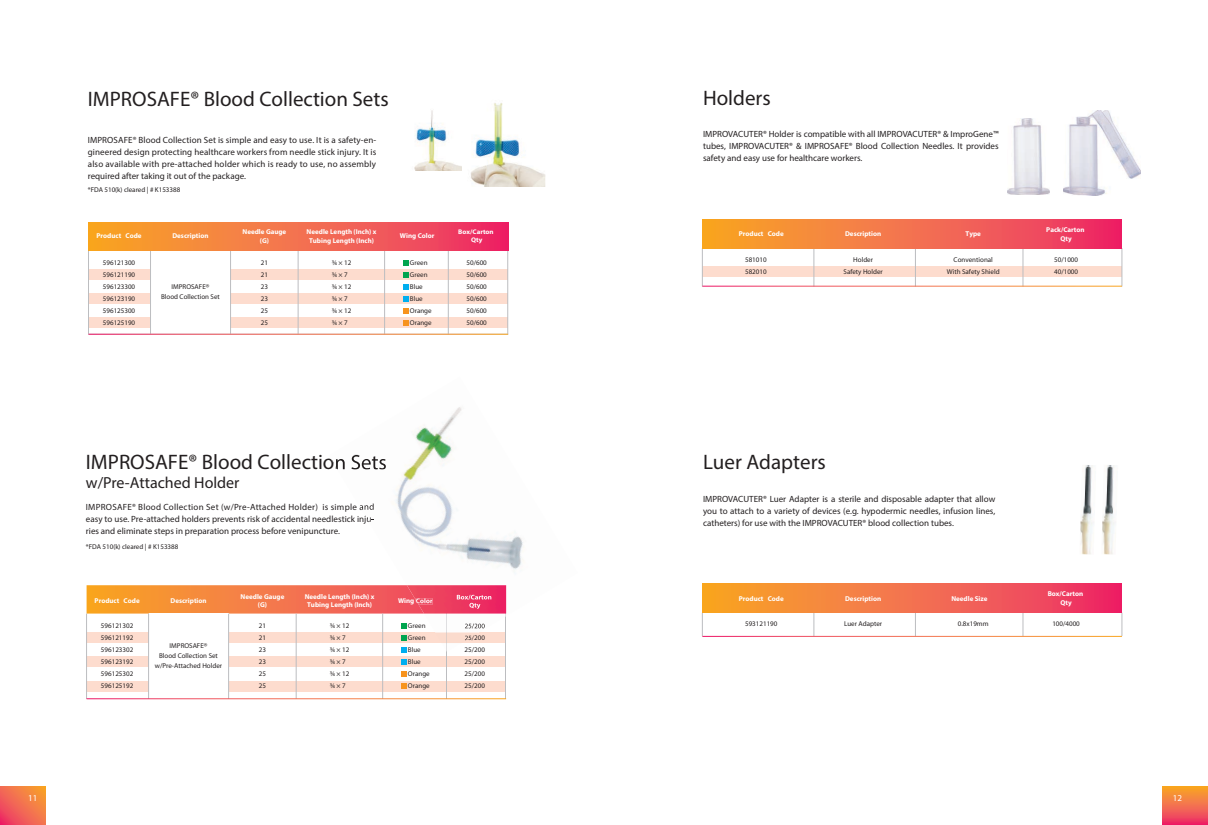
<style>
.page{position:relative;width:1208px;height:825px;background:#fff}
.page>*{position:absolute;margin:0;border:0;box-sizing:border-box;transform-origin:0 0}
.t1{font:21px "Myriad Pro";color:#231f20}
.t2{font:16px "Myriad Pro";color:#231f20}
.t3{font:9px/12px "Myriad Pro";color:#231f20;text-align:justify}
.t4{font:9px "Myriad Pro";color:#fff}
.t5{font:7px/12px "Myriad";color:#231f20;text-align:justify}
.t6{font:700 7px/8.4px "Myriad Pro";color:#fff;text-align:center}
.t7{font:7px "Myriad Pro";color:#231f20}
.t8{font:700 6.7px/8px "Myriad Pro";color:#fff;text-align:center;scale:1.04 1}
</style>
<div class="page">
<svg style="left:1162px;top:787px;width:45px;height:38px;background:#f26a4b"></svg>
<svg style="left:0;top:787px;width:45px;height:38px;background:#f26c4e"></svg>
<div style="left:88px;top:269px;width:420px;height:11px;background:#fddcce"></div>
<div style="left:88px;top:293px;width:420px;height:11px;background:#fddcce"></div>
<div style="left:88px;top:318px;width:420px;height:10px;background:#fddcce"></div>
<div style="left:150px;top:250px;width:80px;height:84px;background:#fff"></div>
<hr style="left:507px;top:251px;width:1px;height:83px;background:#bcbdc0">
<hr style="left:150px;top:251px;width:1px;height:83px;background:#bcbdc0">
<hr style="left:88px;top:251px;width:1px;height:83px;background:#bcbdc0">
<hr style="left:230px;top:251px;width:1px;height:83px;background:#bcbdc0">
<hr style="left:298px;top:251px;width:1px;height:83px;background:#bcbdc0">
<hr style="left:384px;top:251px;width:1px;height:83px;background:#bcbdc0">
<hr style="left:448px;top:251px;width:1px;height:83px;background:#bcbdc0">
<svg style="left:88px;top:222px;width:420px;height:29px;background:#f26d4a"></svg>
<svg style="left:403px;top:260px;width:5px;height:6px"></svg>
<svg style="left:403px;top:272px;width:5px;height:6px"></svg>
<svg style="left:403px;top:284px;width:5px;height:6px"></svg>
<svg style="left:403px;top:296px;width:5px;height:6px"></svg>
<svg style="left:403px;top:308px;width:5px;height:6px"></svg>
<svg style="left:403px;top:320px;width:5px;height:6px"></svg>
<svg style="left:87px;top:585px;width:243px;height:28px;background:#f5883e"></svg>
<div style="left:87px;top:633px;width:419px;height:10px;background:#fddcce"></div>
<div style="left:87px;top:657px;width:419px;height:10px;background:#fddcce"></div>
<div style="left:87px;top:681px;width:419px;height:10px;background:#fddcce"></div>
<div style="left:149px;top:613px;width:79px;height:86px;background:#fff"></div>
<hr style="left:505px;top:613px;width:1px;height:86px;background:#bcbdc0">
<hr style="left:148px;top:613px;width:1px;height:86px;background:#bcbdc0">
<hr style="left:86px;top:613px;width:1px;height:86px;background:#bcbdc0">
<hr style="left:228px;top:613px;width:1px;height:86px;background:#bcbdc0">
<hr style="left:296px;top:613px;width:1px;height:86px;background:#bcbdc0">
<hr style="left:382px;top:613px;width:1px;height:86px;background:#bcbdc0">
<hr style="left:446px;top:613px;width:1px;height:86px;background:#bcbdc0">
<svg style="left:401px;top:659px;width:5px;height:6px"></svg>
<svg style="left:401px;top:671px;width:5px;height:6px"></svg>
<svg style="left:401px;top:683px;width:5px;height:6px"></svg>
<hr style="left:87px;top:698px;width:419px;height:1px;background:#fff">
<div style="left:702px;top:266px;width:420px;height:10px;background:#fddcce"></div>
<hr style="left:702px;top:248px;width:1px;height:39px;background:#bcbdc0">
<hr style="left:813px;top:248px;width:1px;height:39px;background:#bcbdc0">
<hr style="left:915px;top:248px;width:1px;height:39px;background:#bcbdc0">
<hr style="left:1022px;top:248px;width:1px;height:39px;background:#bcbdc0">
<hr style="left:1121px;top:248px;width:1px;height:39px;background:#bcbdc0">
<hr style="left:702px;top:286px;width:420px;height:1px;background:#fff">
<svg style="left:702px;top:613px;width:1px;height:23px"></svg>
<svg style="left:813px;top:613px;width:1px;height:23px"></svg>
<svg style="left:915px;top:613px;width:1px;height:23px"></svg>
<svg style="left:1022px;top:613px;width:1px;height:23px"></svg>
<svg style="left:1121px;top:613px;width:1px;height:23px"></svg>
<svg style="left:702px;top:220px;width:420px;height:28px;background:#f26c4a"></svg>
<svg style="left:702px;top:584px;width:420px;height:28px;background:#f26c4a"></svg>
<img style="left:1080px;top:465px;width:13px;height:90px">
<img style="left:1102px;top:465px;width:12px;height:90px">
<img style="left:1063px;top:110px;width:77px;height:85px">
<img style="left:1007px;top:119px;width:42px;height:76px">
<img style="left:330px;top:407px;width:194px;height:245px">
<img style="left:357px;top:503px;width:17px;height:8px">
<svg style="left:365px;top:515px;width:9px;height:9px"></svg>
<img style="left:330px;top:454px;width:56px;height:16px">
<img style="left:407px;top:585px;width:99px;height:28px">
<img style="left:415px;top:598px;width:17px;height:7px">
<img style="left:435px;top:633px;width:43px;height:10px">
<img style="left:446px;top:613px;width:1px;height:38px">
<img style="left:465px;top:623px;width:20px;height:5px">
<svg style="left:465px;top:635px;width:9px;height:5px"></svg>
<img style="left:457px;top:595px;width:35px;height:5px">
<svg style="left:469px;top:603px;width:11px;height:6px"></svg>
<img style="left:461px;top:103px;width:84px;height:84px">
<img style="left:414px;top:110px;width:47px;height:61px">
<h1 class="t1" style="left:88px;top:86px;width:302px">IMPROSAFE® Blood Collection Sets</h1>
<p class="t3" style="left:88px;top:134px;width:290px">IMPROSAFE® Blood Collection Set is simple and easy to use. It is a safety-en&shy;gineered design protecting healthcare workers from needle stick injury. It is also available with pre-attached holder which is ready to use, no assembly required after taking it out of the package.</p>
<p class="t7" style="left:88px;top:186px;width:94px">*FDA 510(k) cleared | # K153388</p>
<p class="t6" style="left:307px;top:227px;width:71px">Needle Length (Inch) x<br>Tubing Length (Inch)</p>
<p class="t6" style="left:400px;top:232px;width:36px">Wing Color</p>
<p class="t5" style="left:410px;top:257px;width:23px;text-align:left">Green<br>Green<br>Blue<br>Blue<br>Orange<br>Orange</p>
<p class="t6" style="left:242px;top:227px;width:45px">Needle Gauge (G)</p>
<p class="t6" style="left:97px;top:232px;width:47px">Product Code</p>
<p class="t8" style="left:458px;top:228px;width:36px">Box/Carton<br>Qty</p>
<p class="t6" style="left:172px;top:232px;width:38px">Description</p>
<p class="t5" style="left:103px;top:257px;width:34px">596121300<br>596121190<br>596123300<br>596123190<br>596125300<br>596125190</p>
<p class="t5" style="left:466px;top:257px;width:22px">50/600<br>50/600<br>50/600<br>50/600<br>50/600<br>50/600</p>
<p class="t5" style="left:332px;top:257px;width:21px;text-align:left">¾ × 12 ¾ × 7 ¾ × 12 ¾ × 7 ¾ × 12 ¾ × 7</p>
<p class="t5" style="left:261px;top:257px;width:9px">21<br>21<br>23<br>23<br>25<br>25</p>
<p class="t5" style="left:161px;top:282px;width:60px;line-height:10px;text-align:center">IMPROSAFE®<br>Blood Collection Set</p>
<h1 class="t1" style="left:86px;top:449px;width:302px">IMPROSAFE® Blood Collection Sets</h1>
<h2 class="t2" style="left:86px;top:472px;width:155px">w/Pre-Attached Holder</h2>
<p class="t3" style="left:86px;top:501px;width:290px">IMPROSAFE® Blood Collection Set (w/Pre-Attached Holder) is simple and easy to use. Pre-attached holders prevents risk of accidental needlestick inju&shy;ries and eliminate steps in preparation process before venipuncture.</p>
<p class="t7" style="left:86px;top:542px;width:94px">*FDA 510(k) cleared | # K153388</p>
<p class="t6" style="left:95px;top:596px;width:47px">Product Code</p>
<p class="t6" style="left:170px;top:596px;width:38px">Description</p>
<p class="t6" style="left:241px;top:592px;width:45px">Needle Gauge (G)</p>
<p class="t6" style="left:305px;top:592px;width:71px">Needle Length (Inch) x<br>Tubing Length (Inch)</p>
<p class="t6" style="left:398px;top:596px;width:36px">Wing Color</p>
<p class="t5" style="left:101px;top:620px;width:34px">596121302<br>596121192<br>596123302<br>596123192<br>596125302<br>596125192</p>
<p class="t5" style="left:155px;top:641px;width:69px;line-height:10px;text-align:center">IMPROSAFE®<br>Blood Collection Set w/Pre-Attached Holder</p>
<p class="t5" style="left:259px;top:620px;width:9px">21<br>21<br>23<br>23<br>25<br>25</p>
<p class="t5" style="left:330px;top:620px;width:21px;text-align:left">¾ × 12 ¾ × 7 ¾ × 12 ¾ × 7 ¾ × 12 ¾ × 7</p>
<p class="t5" style="left:408px;top:620px;width:23px;text-align:left">Green<br>Green<br>Blue<br>Blue<br>Orange<br>Orange</p>
<p class="t5" style="left:464px;top:632px;width:22px">25/200<br>25/200<br>25/200<br>25/200<br>25/200</p>
<h1 class="t1" style="left:703px;top:85px;width:69px">Holders</h1>
<p class="t3" style="left:703px;top:128px;width:297px">IMPROVACUTER® Holder is compatible with all IMPROVACUTER® &amp; ImproGene™ tubes, IMPROVACUTER® &amp; IMPROSAFE® Blood Collection Needles. It provides safety and easy use for healthcare workers.</p>
<p class="t6" style="left:738px;top:230px;width:47px">Product Code</p>
<p class="t6" style="left:1046px;top:225px;width:40px">Pack/Carton<br>Qty</p>
<p class="t6" style="left:845px;top:230px;width:38px">Description</p>
<p class="t6" style="left:965px;top:230px;width:17px">Type</p>
<p class="t5" style="left:843px;top:253px;width:41px;text-align:center">Holder<br>Safety Holder</p>
<p class="t5" style="left:947px;top:253px;width:54px;text-align:center">Conventional<br>With Safety Shield</p>
<p class="t5" style="left:745px;top:253px;width:23px">581010<br>582010</p>
<p class="t5" style="left:1054px;top:253px;width:25px">50/1000<br>40/1000</p>
<h1 class="t1" style="left:703px;top:449px;width:124px">Luer Adapters</h1>
<p class="t3" style="left:703px;top:493px;width:294px">IMPROVACUTER® Luer Adapter is a sterile and disposable adapter that allow you to attach to a variety of devices (e.g. hypodermic needles, infusion lines, catheters) for use with the IMPROVACUTER® blood collection tubes.</p>
<p class="t6" style="left:738px;top:594px;width:47px">Product Code</p>
<p class="t6" style="left:1047px;top:590px;width:37px">Box/Carton<br>Qty</p>
<p class="t6" style="left:845px;top:594px;width:38px">Description</p>
<p class="t6" style="left:951px;top:594px;width:38px">Needle Size</p>
<p class="t5" style="left:745px;top:618px;width:34px">593121190</p>
<p class="t5" style="left:844px;top:618px;width:40px">Luer Adapter</p>
<p class="t5" style="left:958px;top:618px;width:32px">0.8x19mm</p>
<p class="t5" style="left:1052px;top:618px;width:29px">100/4000</p>
<p class="t4" style="left:28px;top:792px;width:11px">11</p>
<p class="t4" style="left:1173px;top:792px;width:11px">12</p>
</div>
